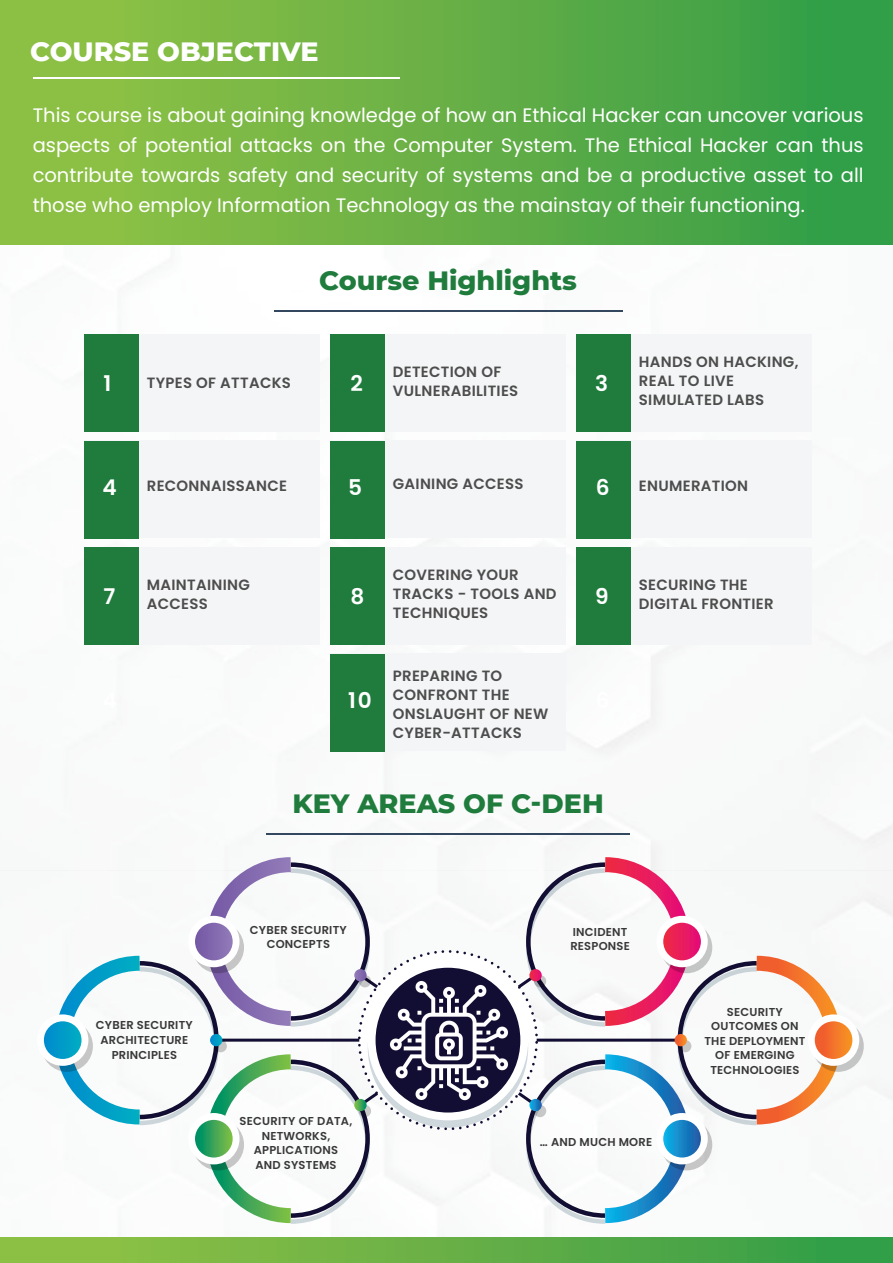
<style>
.page{position:relative;width:893px;height:1263px;background:#fff}
.page>*{position:absolute;margin:0;border:0;box-sizing:border-box;transform-origin:0 0}
.t1{font:800 27px "Montserrat";color:#1f7c3d}
.t2{font:800 27px "Montserrat";color:#fff}
.t3{font:600 21.6px "Poppins";color:#fff}
.t4{font:19.5px/30px "Poppins";color:#fff;text-align:justify}
.t5{font:600 14.85px/18.9px "Poppins";letter-spacing:.02em;color:#4d4d4d}
.t6{font:600 11.4px/14.5px "Poppins";letter-spacing:.02em;color:#373837;text-align:center}
</style>
<div class="page">
<img style="left:0;top:431px;width:893px;height:668px">
<div style="left:0;top:0;width:893px;height:245px;background:linear-gradient(to right,#98c344,#309c48)"></div>
<hr style="left:34px;top:77px;width:366px;height:2px;background:#fff">
<hr style="left:266px;top:833px;width:364px;height:2px;background:#33475f">
<div style="left:37px;top:1014px;width:51px;height:52px;background:#fff;border-radius:50%"></div>
<svg style="left:44px;top:1021px;width:38px;height:38px"></svg>
<svg style="left:812px;top:1020px;width:52px;height:52px"></svg>
<div style="left:808px;top:1014px;width:51px;height:52px;background:#fff;border-radius:50%"></div>
<svg style="left:815px;top:1021px;width:37px;height:38px"></svg>
<svg style="left:48px;top:850px;width:801px;height:374px"></svg>
<svg style="left:368px;top:967px;width:160px;height:161px"></svg>
<div style="left:368px;top:960px;width:160px;height:160px;background:#fff;border-radius:50%"></div>
<div style="left:376px;top:968px;width:144px;height:144px;background:#120d32;border-radius:50%"></div>
<img style="left:386px;top:977px;width:126px;height:126px">
<hr style="left:274px;top:310px;width:349px;height:2px;background:#33475f">
<div style="left:84px;top:334px;width:236px;height:97px;background:#f4f5f6"></div>
<div style="left:84px;top:334px;width:55px;height:97px;background:#1f7c3d"></div>
<div style="left:330px;top:334px;width:236px;height:97px;background:#f4f5f6"></div>
<div style="left:330px;top:334px;width:55px;height:97px;background:#1f7c3d"></div>
<div style="left:576px;top:334px;width:236px;height:97px;background:#f4f5f6"></div>
<div style="left:576px;top:334px;width:55px;height:97px;background:#1f7c3d"></div>
<div style="left:84px;top:441px;width:236px;height:97px;background:#f4f5f6"></div>
<div style="left:84px;top:441px;width:55px;height:97px;background:#1f7c3d"></div>
<div style="left:330px;top:441px;width:236px;height:97px;background:#f4f5f6"></div>
<div style="left:330px;top:441px;width:55px;height:97px;background:#1f7c3d"></div>
<div style="left:576px;top:441px;width:236px;height:97px;background:#f4f5f6"></div>
<div style="left:576px;top:441px;width:55px;height:97px;background:#1f7c3d"></div>
<div style="left:84px;top:547px;width:236px;height:97px;background:#f4f5f6"></div>
<div style="left:84px;top:547px;width:55px;height:97px;background:#1f7c3d"></div>
<div style="left:330px;top:547px;width:236px;height:97px;background:#f4f5f6"></div>
<div style="left:330px;top:547px;width:55px;height:97px;background:#1f7c3d"></div>
<div style="left:576px;top:547px;width:236px;height:97px;background:#f4f5f6"></div>
<div style="left:576px;top:547px;width:55px;height:97px;background:#1f7c3d"></div>
<div style="left:330px;top:654px;width:236px;height:97px;background:#f4f5f6"></div>
<div style="left:330px;top:654px;width:55px;height:97px;background:#1f7c3d"></div>
<div style="left:0;top:1237px;width:893px;height:26px;background:linear-gradient(to right,#97c344,#319c48)"></div>
<h1 class="t2" style="left:30px;top:32px;width:290px">COURSE OBJECTIVE</h1>
<p class="t4" style="left:33px;top:100px;width:832px">This course is about gaining knowledge of how an Ethical Hacker can uncover various aspects of potential attacks on the Computer System. The Ethical Hacker can thus contribute towards safety and security of systems and be a productive asset to all those who employ Information Technology as the mainstay of their functioning.</p>
<h1 class="t1" style="left:319px;top:261px;width:259px">Course Highlights</h1>
<p class="t5" style="left:147px;top:373px;width:146px">TYPES OF ATTACKS</p>
<p class="t5" style="left:393px;top:363px;width:127px">DETECTION OF<br>VULNERABILITIES</p>
<p class="t5" style="left:639px;top:352px;width:161px">HANDS ON HACKING,<br>REAL TO LIVE<br>SIMULATED LABS</p>
<p class="t3" style="left:104px;top:371px;width:9px">1</p>
<p class="t3" style="left:351px;top:371px;width:14px">2</p>
<p class="t3" style="left:595px;top:371px;width:14px">3</p>
<p class="t5" style="left:147px;top:477px;width:142px">RECONNAISSANCE</p>
<p class="t5" style="left:393px;top:474px;width:132px">GAINING ACCESS</p>
<p class="t5" style="left:639px;top:476px;width:111px">ENUMERATION</p>
<p class="t3" style="left:103px;top:475px;width:16px">4</p>
<p class="t3" style="left:348px;top:475px;width:15px">5</p>
<p class="t3" style="left:596px;top:475px;width:15px">6</p>
<p class="t5" style="left:147px;top:576px;width:104px">MAINTAINING<br>ACCESS</p>
<p class="t5" style="left:393px;top:565px;width:165px">COVERING YOUR<br>TRACKS - TOOLS AND<br>TECHNIQUES</p>
<p class="t5" style="left:639px;top:576px;width:136px">SECURING THE<br>DIGITAL FRONTIER</p>
<p class="t3" style="left:104px;top:584px;width:13px">7</p>
<p class="t3" style="left:351px;top:584px;width:15px">8</p>
<p class="t3" style="left:595px;top:584px;width:15px">9</p>
<p class="t3" style="left:348px;top:688px;width:25px">10</p>
<p class="t5" style="left:393px;top:666px;width:157px">PREPARING TO<br>CONFRONT THE<br>ONSLAUGHT OF NEW<br>CYBER-ATTACKS</p>
<h1 class="t1" style="left:293px;top:784px;width:313px">KEY AREAS OF C-DEH</h1>
<p class="t6" style="left:96px;top:1018px;width:98px">CYBER SECURITY<br>ARCHITECTURE<br>PRINCIPLES</p>
<p class="t6" style="left:250px;top:923px;width:98px">CYBER SECURITY<br>CONCEPTS</p>
<p class="t6" style="left:240px;top:1114px;width:114px">SECURITY OF DATA,<br>NETWORKS,<br>APPLICATIONS<br>AND SYSTEMS</p>
<p class="t6" style="left:570px;top:924px;width:61px;text-align:left">INCIDENT<br>RESPONSE</p>
<p class="t6" style="left:540px;top:1135px;width:114px">… AND MUCH MORE</p>
<p class="t6" style="left:704px;top:1004px;width:102px">SECURITY<br>OUTCOMES ON<br>THE DEPLOYMENT<br>OF EMERGING<br>TECHNOLOGIES</p>
</div>
